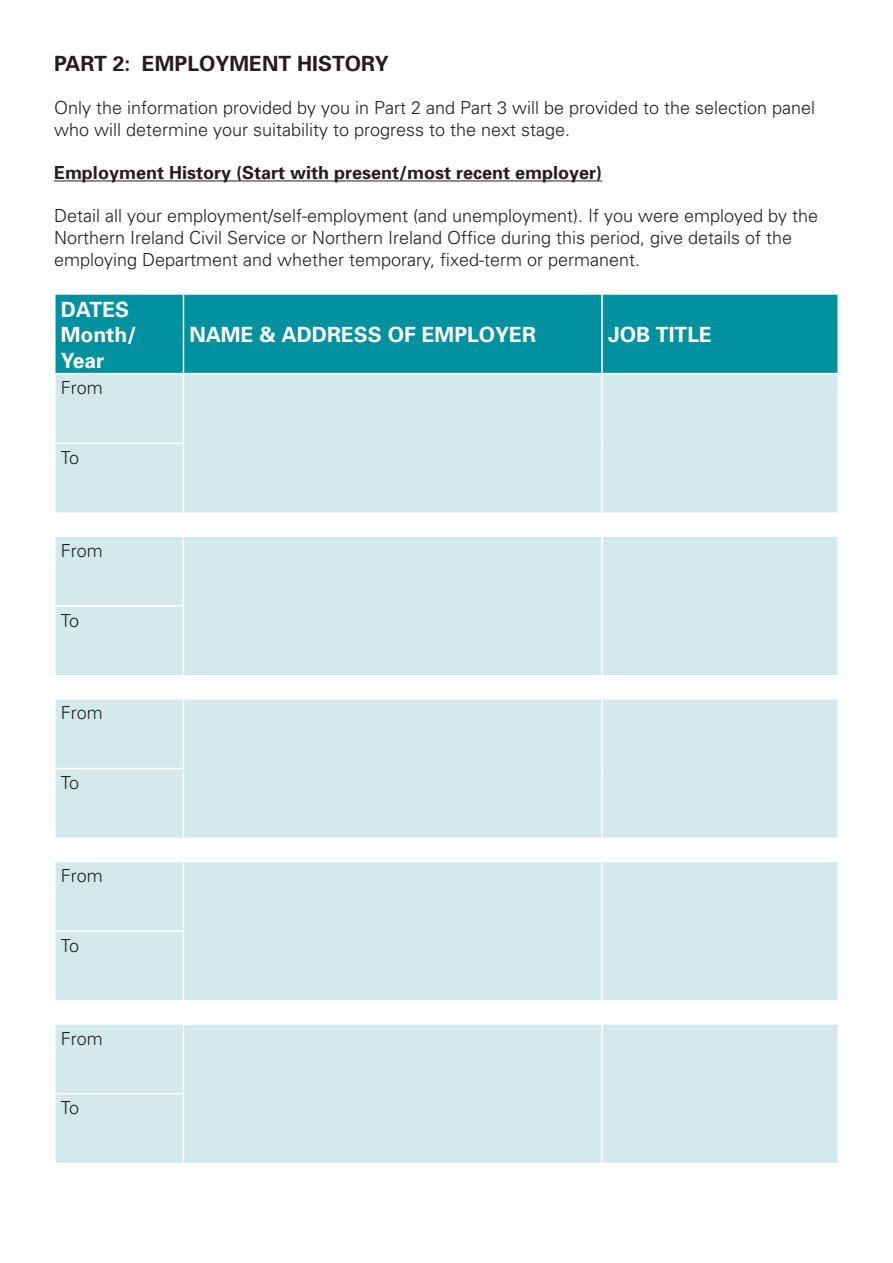
<style>
.page{position:relative;width:893px;height:1263px;background:#fff}
.page>*{position:absolute;margin:0;border:0;box-sizing:border-box;transform-origin:0 0}
.t1{font:700 21px/25.2px "Univers";color:#fff}
.t2{font:700 21px "Univers";color:#231f20}
.t3{font:300 18px/21.6px "Univers";color:#231f20}
.t4{font:700 18px "Univers";color:#231f20}
</style>
<div class="page">
<hr style="left:54px;top:180px;width:548px;height:1px;background:#231f20">
<div style="left:56px;top:295px;width:781px;height:78px;background:#00919f"></div>
<div style="left:56px;top:374px;width:781px;height:138px;background:#d3e9ec"></div>
<hr style="left:183px;top:295px;width:1px;height:78px;background:#fff">
<hr style="left:601px;top:295px;width:2px;height:78px;background:#fff">
<hr style="left:183px;top:374px;width:1px;height:69px;background:#fff">
<hr style="left:601px;top:374px;width:2px;height:69px;background:#fff">
<hr style="left:54px;top:443px;width:130px;height:1px;background:#fff">
<hr style="left:183px;top:444px;width:1px;height:68px;background:#fff">
<hr style="left:601px;top:443px;width:2px;height:69px;background:#fff">
<div style="left:56px;top:537px;width:781px;height:138px;background:#d3e9ec"></div>
<hr style="left:183px;top:537px;width:1px;height:68px;background:#fff">
<hr style="left:601px;top:537px;width:2px;height:69px;background:#fff">
<hr style="left:54px;top:605px;width:130px;height:2px;background:#fff">
<hr style="left:183px;top:607px;width:1px;height:68px;background:#fff">
<hr style="left:601px;top:606px;width:2px;height:69px;background:#fff">
<div style="left:56px;top:699px;width:781px;height:138px;background:#d3e9ec"></div>
<hr style="left:183px;top:699px;width:1px;height:69px;background:#fff">
<hr style="left:601px;top:699px;width:2px;height:69px;background:#fff">
<hr style="left:54px;top:768px;width:130px;height:1px;background:#fff">
<hr style="left:183px;top:769px;width:1px;height:68px;background:#fff">
<hr style="left:601px;top:768px;width:2px;height:69px;background:#fff">
<div style="left:56px;top:862px;width:781px;height:138px;background:#d3e9ec"></div>
<hr style="left:183px;top:862px;width:1px;height:68px;background:#fff">
<hr style="left:601px;top:862px;width:2px;height:69px;background:#fff">
<hr style="left:54px;top:930px;width:130px;height:2px;background:#fff">
<hr style="left:183px;top:932px;width:1px;height:68px;background:#fff">
<hr style="left:601px;top:931px;width:2px;height:69px;background:#fff">
<div style="left:56px;top:1025px;width:781px;height:138px;background:#d3e9ec"></div>
<hr style="left:183px;top:1025px;width:1px;height:68px;background:#fff">
<hr style="left:601px;top:1025px;width:2px;height:69px;background:#fff">
<hr style="left:54px;top:1093px;width:130px;height:1px;background:#fff">
<hr style="left:183px;top:1094px;width:1px;height:69px;background:#fff">
<hr style="left:601px;top:1094px;width:2px;height:69px;background:#fff">
<p class="t2" style="left:54px;top:50px;width:336px">PART 2: EMPLOYMENT HISTORY</p>
<p class="t3" style="left:54px;top:97px;width:763px">Only the information provided by you in Part 2 and Part 3 will be provided to the selection panel who will determine your suitability to progress to the next stage.</p>
<p class="t4" style="left:54px;top:161px;width:550px">Employment History (Start with present/most recent employer)</p>
<p class="t3" style="left:54px;top:205px;width:766px">Detail all your employment/self-employment (and unemployment). If you were employed by the<br>Northern Ireland Civil Service or Northern Ireland Office during this period, give details of the employing Department and whether temporary, fixed-term or permanent.</p>
<p class="t1" style="left:61px;top:296px;width:77px">DATES<br>Month/<br>Year</p>
<p class="t1" style="left:189px;top:322px;width:348px">NAME &amp; ADDRESS OF EMPLOYER</p>
<p class="t1" style="left:608px;top:322px;width:105px">JOB TITLE</p>
<p class="t3" style="left:61px;top:376px;width:44px">From</p>
<p class="t3" style="left:61px;top:446px;width:20px">To</p>
<p class="t3" style="left:61px;top:539px;width:44px">From</p>
<p class="t3" style="left:61px;top:609px;width:20px">To</p>
<p class="t3" style="left:61px;top:702px;width:44px">From</p>
<p class="t3" style="left:61px;top:771px;width:20px">To</p>
<p class="t3" style="left:61px;top:864px;width:44px">From</p>
<p class="t3" style="left:61px;top:934px;width:20px">To</p>
<p class="t3" style="left:61px;top:1027px;width:44px">From</p>
<p class="t3" style="left:61px;top:1097px;width:20px">To</p>
</div>
